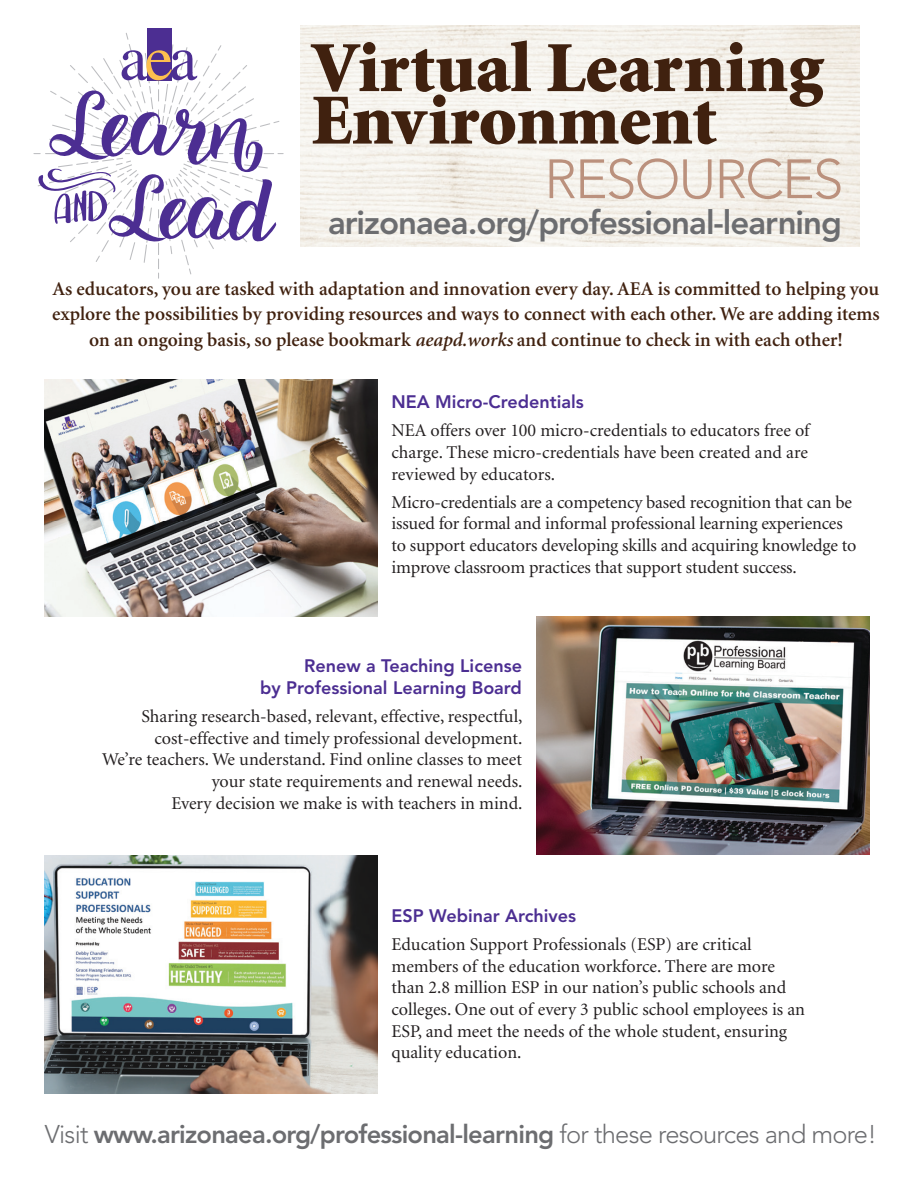
<style>
.page{position:relative;width:918px;height:1188px;background:#fff}
.page>*{position:absolute;margin:0;border:0;box-sizing:border-box;transform-origin:0 0}
.t1{font:900 72px/52.5px "Minion";color:#40210f}
.t2{font:300 54.75px "Avenir";letter-spacing:-.03em;color:#bb917d}
.t3{font:800 33px "Avenir";letter-spacing:-.03em;color:#6c6d70}
.t4{font:800 25.5px "Avenir";letter-spacing:-.03em;color:#6c6d70}
.t5{font:600 19.5px/25.5px "Minion";color:#40210f;text-align:center}
.t6{font:18px/21.6px "Minion";color:#231f20}
.t7{font:800 18px/21.6px "Avenir";color:#4c2e92;text-align:right}
.s1{font-style:italic}
.s2{font-weight:300}
</style>
<div class="page">
<img style="left:300px;top:26px;width:560px;height:220px">
<svg style="left:33px;top:33px;width:251px;height:246px"></svg>
<svg style="left:38px;top:89px;width:238px;height:158px"></svg>
<div style="left:147px;top:28px;width:25px;height:52px;background:#4c2e92"></div>
<svg style="left:122px;top:50px;width:75px;height:30px"></svg>
<img style="left:537px;top:617px;width:333px;height:238px">
<img style="left:44px;top:379px;width:334px;height:238px">
<img style="left:44px;top:856px;width:334px;height:238px">
<h1 class="t1" style="left:311px;top:44px;width:514px">Virtual Learning<br>Environment</h1>
<h2 class="t2" style="left:544px;top:147px;width:301px">RESOURCES</h2>
<h3 class="t3" style="left:328px;top:203px;width:515px">arizonaea.org/professional-learning</h3>
<p class="t5" style="left:52px;top:276px;width:829px">As educators, you are tasked with adaptation and innovation every day. AEA is committed to helping you explore the possibilities by providing resources and ways to connect with each other. We are adding items on an ongoing basis, so please bookmark <span class="s1">aeapd.works</span> and continue to check in with each other!</p>
<p class="t7" style="left:392px;top:391px;width:194px">NEA Micro-Credentials</p>
<p class="t6" style="left:392px;top:420px;width:420px;text-align:justify">NEA offers over 100 micro-credentials to educators free of charge. These micro-credentials have been created and are reviewed by educators.</p>
<p class="t6" style="left:392px;top:492px;width:466px">Micro-credentials are a competency based recognition that can be issued for formal and informal professional learning experiences to support educators developing skills and acquiring knowledge to improve classroom practices that support student success.</p>
<p class="t7" style="left:260px;top:655px;width:263px">Renew a Teaching License<br>by Professional Learning Board</p>
<p class="t6" style="left:102px;top:706px;width:422px;text-align:right">Sharing research-based, relevant, effective, respectful, cost-effective and timely professional development.<br>We’re teachers. We understand. Find online classes to meet your state requirements and renewal needs.<br>Every decision we make is with teachers in mind.</p>
<p class="t7" style="left:392px;top:905px;width:186px">ESP Webinar Archives</p>
<p class="t6" style="left:392px;top:934px;width:415px">Education Support Professionals (ESP) are critical members of the education workforce. There are more than 2.8 million ESP in our nation’s public schools and colleges. One out of every 3 public school employees is an ESP, and meet the needs of the whole student, ensuring quality education.</p>
<h3 class="t4" style="left:45px;top:1119px;width:834px"><span class="s2">Visit</span> www.arizonaea.org/professional-learning <span class="s2">for these resources and more!</span></h3>
</div>
